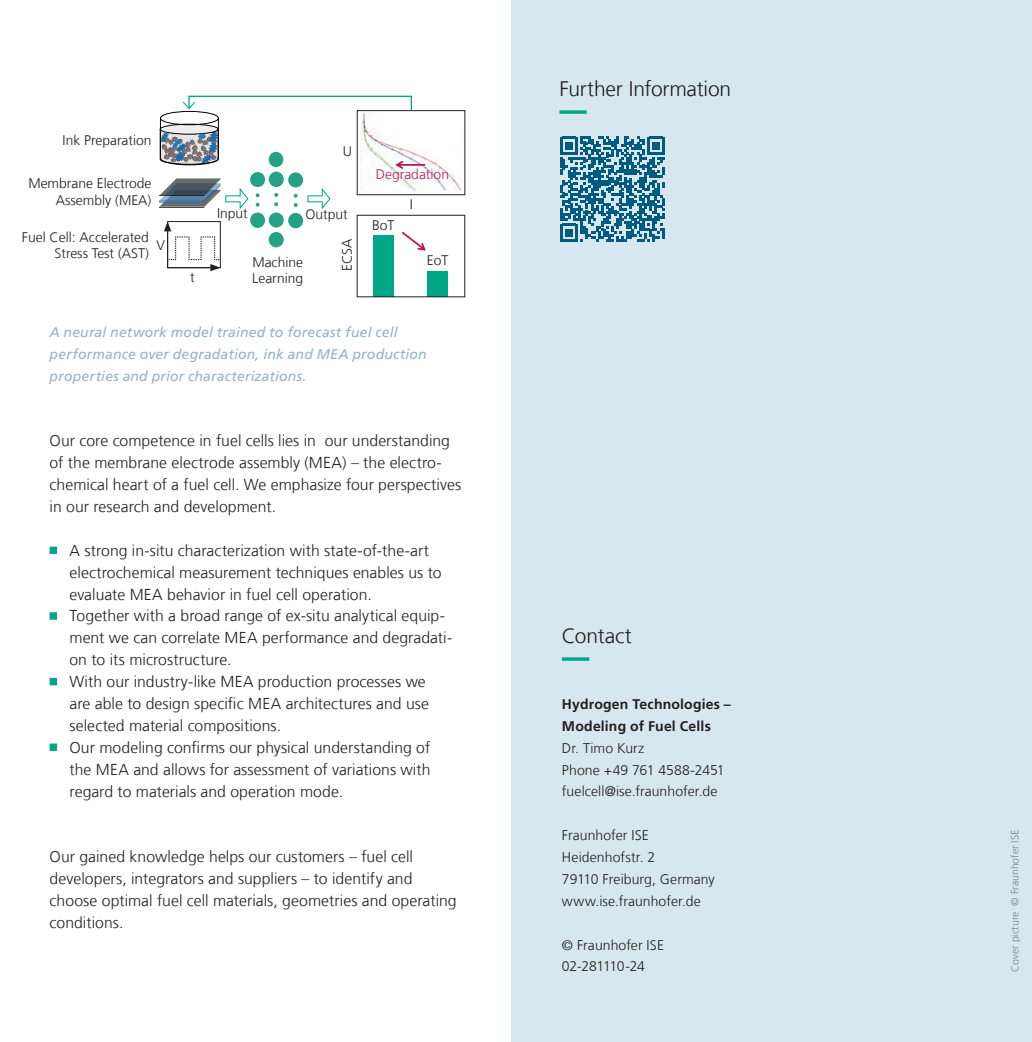
<style>
.page{position:relative;width:1032px;height:1042px;background:#fff}
.page>*{position:absolute;margin:0;border:0;box-sizing:border-box;transform-origin:0 0}
.t1{font:300 21px "Frutiger LT Com";letter-spacing:-.01em;color:#231f20}
.t2{font:300 15.75px/21.9px "Frutiger LT Com";letter-spacing:.005em;color:#231f20}
.t3{font:300 14px/21.9px "Frutiger LT Com";letter-spacing:.005em;color:#231f20}
.t4{font:italic 14px/21.9px "Frutiger LT Com";letter-spacing:.015em;color:#93b3c3}
.t5{font:700 14px/21.9px "Frutiger LT Com";letter-spacing:.015em;color:#231f20}
.t6{font:300 13.83px/16.6px "Frutiger LT Com";color:#231f20;text-align:right}
.t7{font:300 13.83px "Frutiger LT Com";color:#b8195a}
.t8{font:300 10.5px "Frutiger LT Com";color:#808285}
</style>
<div class="page">
<div style="left:511px;top:0;width:521px;height:1042px;background:#d6e7ef"></div>
<svg style="left:562px;top:657px;width:28px;height:4px"></svg>
<svg style="left:559px;top:110px;width:28px;height:4px"></svg>
<svg style="left:560px;top:137px;width:105px;height:104px"></svg>
<svg style="left:50px;top:546px;width:8px;height:8px"></svg>
<svg style="left:50px;top:612px;width:8px;height:8px"></svg>
<svg style="left:50px;top:678px;width:8px;height:7px"></svg>
<svg style="left:50px;top:743px;width:8px;height:8px"></svg>
<div style="left:427px;top:271px;width:20px;height:26px;background:#00a786"></div>
<div style="left:373px;top:235px;width:21px;height:62px;background:#00a786"></div>
<div style="left:250px;top:172px;width:15px;height:15px;background:#26a183;border-radius:50%"></div>
<div style="left:250px;top:212px;width:15px;height:16px;background:#26a183;border-radius:50%"></div>
<img style="left:360px;top:157px;width:101px;height:35px">
<div style="left:269px;top:232px;width:15px;height:15px;background:#26a183;border-radius:50%"></div>
<div style="left:269px;top:172px;width:15px;height:15px;background:#26a183;border-radius:50%"></div>
<div style="left:269px;top:212px;width:15px;height:15px;background:#26a183;border-radius:50%"></div>
<svg style="left:274px;top:193px;width:4px;height:13px"></svg>
<div style="left:288px;top:172px;width:15px;height:15px;background:#26a183;border-radius:50%"></div>
<div style="left:288px;top:213px;width:15px;height:15px;background:#26a183;border-radius:50%"></div>
<svg style="left:294px;top:203px;width:3px;height:4px"></svg>
<svg style="left:356px;top:169px;width:1px;height:23px"></svg>
<svg style="left:356px;top:192px;width:107px;height:4px"></svg>
<div style="left:357px;top:110px;width:108px;height:85px;border:1px solid #231f20"></div>
<div style="left:357px;top:215px;width:108px;height:82px;border:1px solid #231f20"></div>
<svg style="left:402px;top:232px;width:24px;height:19px"></svg>
<svg style="left:159px;top:95px;width:266px;height:74px"></svg>
<svg style="left:164px;top:221px;width:57px;height:50px"></svg>
<svg style="left:159px;top:178px;width:89px;height:31px"></svg>
<svg style="left:307px;top:188px;width:23px;height:21px"></svg>
<p class="t6" style="left:63px;top:132px;width:91px">Ink Preparation</p>
<p class="t6" style="left:343px;top:143px;width:11px">U</p>
<p class="t6" style="left:28px;top:175px;width:124px">Membrane Electrode<br>Assembly (MEA)</p>
<p class="t6" style="left:22px;top:229px;width:129px">Fuel Cell: Accelerated<br>Stress Test (AST)</p>
<p class="t6" style="left:339px;top:271px;width:34px;rotate:-90deg">ECSA</p>
<p class="t6" style="left:217px;top:205px;width:32px">Input</p>
<p class="t6" style="left:305px;top:206px;width:44px">Output</p>
<p class="t6" style="left:157px;top:237px;width:10px">V</p>
<p class="t6" style="left:252px;top:254px;width:53px;text-align:left">Machine<br>Learning</p>
<p class="t6" style="left:190px;top:269px;width:6px">t</p>
<p class="t7" style="left:376px;top:166px;width:75px">Degradation</p>
<p class="t6" style="left:372px;top:217px;width:24px">BoT</p>
<p class="t6" style="left:410px;top:196px;width:5px">I</p>
<p class="t6" style="left:427px;top:252px;width:23px">EoT</p>
<p class="t4" style="left:50px;top:321px;width:379px">A neural network model trained to forecast fuel cell performance over degradation, ink and MEA production properties and prior characterizations.</p>
<p class="t2" style="left:50px;top:430px;width:413px">Our core competence in fuel cells lies in our understanding of the membrane electrode assembly (MEA) – the electro&shy;chemical heart of a fuel cell. We emphasize four perspectives in our research and development.</p>
<p class="t2" style="left:69px;top:539px;width:384px">A strong in-situ characterization with state-of-the-art electrochemical measurement techniques enables us to evaluate MEA behavior in fuel cell operation.<br>Together with a broad range of ex-situ analytical equip&shy;ment we can correlate MEA performance and degradati&shy;on to its microstructure.<br>With our industry-like MEA production processes we<br>are able to design specific MEA architectures and use selected material compositions.<br>Our modeling confirms our physical understanding of the MEA and allows for assessment of variations with regard to materials and operation mode.</p>
<p class="t2" style="left:50px;top:846px;width:408px">Our gained knowledge helps our customers – fuel cell developers, integrators and suppliers – to identify and choose optimal fuel cell materials, geometries and operating conditions.</p>
<h1 class="t1" style="left:559px;top:77px;width:173px">Further Information</h1>
<h1 class="t1" style="left:562px;top:624px;width:71px">Contact</h1>
<p class="t5" style="left:562px;top:693px;width:170px">Hydrogen Technologies –<br>Modeling of Fuel Cells</p>
<p class="t3" style="left:562px;top:737px;width:164px">Dr. Timo Kurz<br>Phone +49 761 4588-2451 fuelcell@ise.fraunhofer.de</p>
<p class="t3" style="left:562px;top:824px;width:154px">Fraunhofer ISE<br>Heidenhofstr. 2<br>79110 Freiburg, Germany www.ise.fraunhofer.de</p>
<p class="t3" style="left:562px;top:934px;width:104px">© Fraunhofer ISE<br>02-281110-24</p>
<p class="t8" style="left:1008px;top:971px;width:143px;rotate:-90deg">Cover picture © Fraunhofer ISE</p>
</div>
